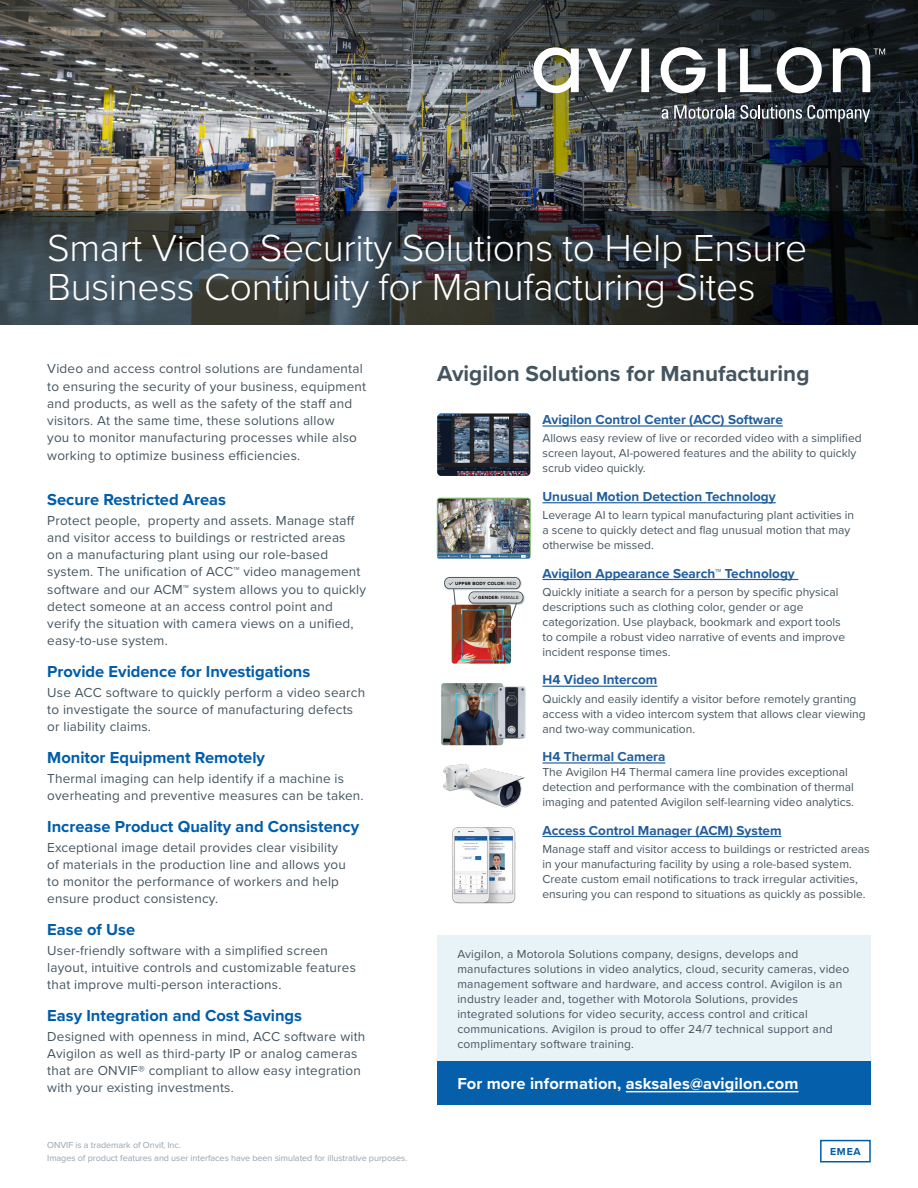
<style>
.page{position:relative;width:918px;height:1188px;background:#fff}
.page>*{position:absolute;margin:0;border:0;box-sizing:border-box;transform-origin:0 0}
.t1{font:300 39px/39px "Proxima Nova";letter-spacing:-.01em;color:#fff}
.t2{font:700 22.5px "Proxima Nova";color:#455560}
.t3{font:700 16.5px "Proxima Nova";color:#005daa}
.t4{font:700 16.5px "Proxima Nova";letter-spacing:.005em;color:#fff}
.t5{font:13.5px/17.2px "Proxima Nova";letter-spacing:.015em;color:#455560}
.t6{font:700 13.5px "Proxima Nova";color:#215e9e}
.t7{font:12px/15px "Proxima Nova";color:#455560}
.t8{font:700 10.5px "Proxima Nova";color:#005daa}
.t9{font:9px/12.6px "Proxima Nova";letter-spacing:-.005em;color:#95a2ac}
.t10{font:700 4.65px "Proxima Nova";letter-spacing:.04em;color:#000}
.s1{font-weight:400}
</style>
<div class="page">
<img style="left:0;top:0;width:47px;height:212px">
<hr style="left:542px;top:425px;width:241px;height:2px;background:#215e9e">
<hr style="left:542px;top:502px;width:234px;height:1px;background:#215e9e">
<hr style="left:542px;top:579px;width:256px;height:1px;background:#215e9e">
<hr style="left:542px;top:686px;width:115px;height:1px;background:#215e9e">
<hr style="left:542px;top:762px;width:123px;height:2px;background:#215e9e">
<hr style="left:542px;top:836px;width:240px;height:1px;background:#215e9e">
<img style="left:437px;top:413px;width:93px;height:63px">
<img style="left:47px;top:0;width:871px;height:212px">
<svg style="left:0;top:212px;width:918px;height:113px;background:#2b3237"></svg>
<svg style="left:533px;top:47px;width:352px;height:46px"></svg>
<svg style="left:662px;top:109px;width:6px;height:10px"></svg>
<svg style="left:674px;top:105px;width:196px;height:17px;background:#5e656b"></svg>
<div style="left:437px;top:935px;width:434px;height:126px;background:#e8f3f8"></div>
<div style="left:437px;top:1061px;width:434px;height:43px;background:#065fab"></div>
<hr style="left:626px;top:1091px;width:173px;height:1px;background:#fff">
<div style="left:820px;top:1140px;width:51px;height:22px;border:2px solid #005daa"></div>
<img style="left:452px;top:827px;width:64px;height:77px">
<img style="left:437px;top:498px;width:94px;height:61px">
<img style="left:452px;top:662px;width:59px;height:2px">
<div style="left:444px;top:577px;width:78px;height:14px;background:#000;opacity:.35"></div>
<div style="left:445px;top:578px;width:74px;height:10px;background:#d2d4d5;border-radius:5px"></div>
<div style="left:444px;top:577px;width:76px;height:12px;border:1px solid #455560;border-radius:5px"></div>
<div style="left:468px;top:591px;width:57px;height:14px;background:#000;opacity:.35"></div>
<div style="left:470px;top:593px;width:52px;height:9px;background:#d2d4d5;border-radius:5px"></div>
<div style="left:469px;top:592px;width:54px;height:11px;border:1px solid #455560;border-radius:5px"></div>
<img style="left:449px;top:582px;width:68px;height:80px">
<img style="left:441px;top:683px;width:62px;height:62px">
<svg style="left:488px;top:693px;width:4px;height:5px"></svg>
<svg style="left:455px;top:693px;width:5px;height:5px"></svg>
<img style="left:496px;top:685px;width:30px;height:57px">
<img style="left:442px;top:764px;width:83px;height:44px">
<h1 class="t1" style="left:47px;top:227px;width:762px">Smart Video Security Solutions to Help Ensure<br>Business Continuity for Manufacturing Sites</h1>
<p class="t5" style="left:47px;top:360px;width:320px">Video and access control solutions are fundamental to ensuring the security of your business, equipment and products, as well as the safety of the staff and visitors. At the same time, these solutions allow<br>you to monitor manufacturing processes while also working to optimize business efficiencies.</p>
<h3 class="t3" style="left:47px;top:487px;width:180px">Secure Restricted Areas</h3>
<p class="t5" style="left:47px;top:511px;width:320px">Protect people, property and assets. Manage staff and visitor access to buildings or restricted areas<br>on a manufacturing plant using our role-based system. The unification of ACC™ video management software and our ACM™ system allows you to quickly detect someone at an access control point and verify the situation with camera views on a unified, easy-to-use system.</p>
<h3 class="t3" style="left:47px;top:659px;width:265px">Provide Evidence for Investigations</h3>
<p class="t5" style="left:47px;top:683px;width:319px">Use ACC software to quickly perform a video search to investigate the source of manufacturing defects or liability claims.</p>
<h3 class="t3" style="left:47px;top:745px;width:219px">Monitor Equipment Remotely</h3>
<p class="t5" style="left:47px;top:769px;width:318px">Thermal imaging can help identify if a machine is overheating and preventive measures can be taken.</p>
<h3 class="t3" style="left:47px;top:814px;width:313px">Increase Product Quality and Consistency</h3>
<p class="t5" style="left:47px;top:838px;width:300px">Exceptional image detail provides clear visibility of materials in the production line and allows you to monitor the performance of workers and help ensure product consistency.</p>
<h3 class="t3" style="left:47px;top:917px;width:89px">Ease of Use</h3>
<p class="t5" style="left:47px;top:941px;width:310px">User-friendly software with a simplified screen layout, intuitive controls and customizable features that improve multi-person interactions.</p>
<h3 class="t3" style="left:47px;top:1003px;width:256px">Easy Integration and Cost Savings</h3>
<p class="t5" style="left:47px;top:1027px;width:320px">Designed with openness in mind, ACC software with Avigilon as well as third-party IP or analog cameras that are ONVIF® compliant to allow easy integration with your existing investments.</p>
<h2 class="t2" style="left:437px;top:356px;width:374px">Avigilon Solutions for Manufacturing</h2>
<p class="t10" style="left:455px;top:580px;width:62px">UPPER BODY COLOR: <span class="s1">RED</span></p>
<p class="t10" style="left:478px;top:594px;width:42px">GENDER: <span class="s1">FEMALE</span></p>
<p class="t6" style="left:542px;top:410px;width:242px">Avigilon Control Center (ACC) Software</p>
<p class="t7" style="left:542px;top:430px;width:321px">Allows easy review of live or recorded video with a simplified screen layout, AI-powered features and the ability to quickly scrub video quickly.</p>
<p class="t6" style="left:542px;top:486px;width:235px">Unusual Motion Detection Technology</p>
<p class="t7" style="left:542px;top:507px;width:313px">Leverage AI to learn typical manufacturing plant activities in a scene to quickly detect and flag unusual motion that may otherwise be missed.</p>
<p class="t6" style="left:542px;top:563px;width:254px">Avigilon Appearance Search™ Technology</p>
<p class="t7" style="left:542px;top:584px;width:304px">Quickly initiate a search for a person by specific physical descriptions such as clothing color, gender or age categorization. Use playback, bookmark and export tools to compile a robust video narrative of events and improve incident response times.</p>
<p class="t6" style="left:542px;top:670px;width:117px">H4 Video Intercom</p>
<p class="t7" style="left:542px;top:691px;width:325px">Quickly and easily identify a visitor before remotely granting access with a video intercom system that allows clear viewing and two-way communication.</p>
<p class="t6" style="left:542px;top:747px;width:124px">H4 Thermal Camera</p>
<p class="t7" style="left:542px;top:764px;width:313px">The Avigilon H4 Thermal camera line provides exceptional detection and performance with the combination of thermal imaging and patented Avigilon self-learning video analytics.</p>
<p class="t6" style="left:542px;top:820px;width:241px">Access Control Manager (ACM) System</p>
<p class="t7" style="left:542px;top:841px;width:329px">Manage staff and visitor access to buildings or restricted areas in your manufacturing facility by using a role-based system.<br>Create custom email notifications to track irregular activities, ensuring you can respond to situations as quickly as possible.</p>
<p class="t7" style="left:457px;top:946px;width:394px">Avigilon, a Motorola Solutions company, designs, develops and manufactures solutions in video analytics, cloud, security cameras, video management software and hardware, and access control. Avigilon is an industry leader and, together with Motorola Solutions, provides integrated solutions for video security, access control and critical communications. Avigilon is proud to offer 24/7 technical support and complimentary software training.</p>
<h3 class="t4" style="left:457px;top:1072px;width:343px">For more information, asksales@avigilon.com</h3>
<p class="t9" style="left:47px;top:1138px;width:362px">ONVIF is a trademark of Onvif, Inc.<br>Images of product features and user interfaces have been simulated for illustrative purposes.</p>
<p class="t8" style="left:830px;top:1143px;width:32px">EMEA</p>
</div>
